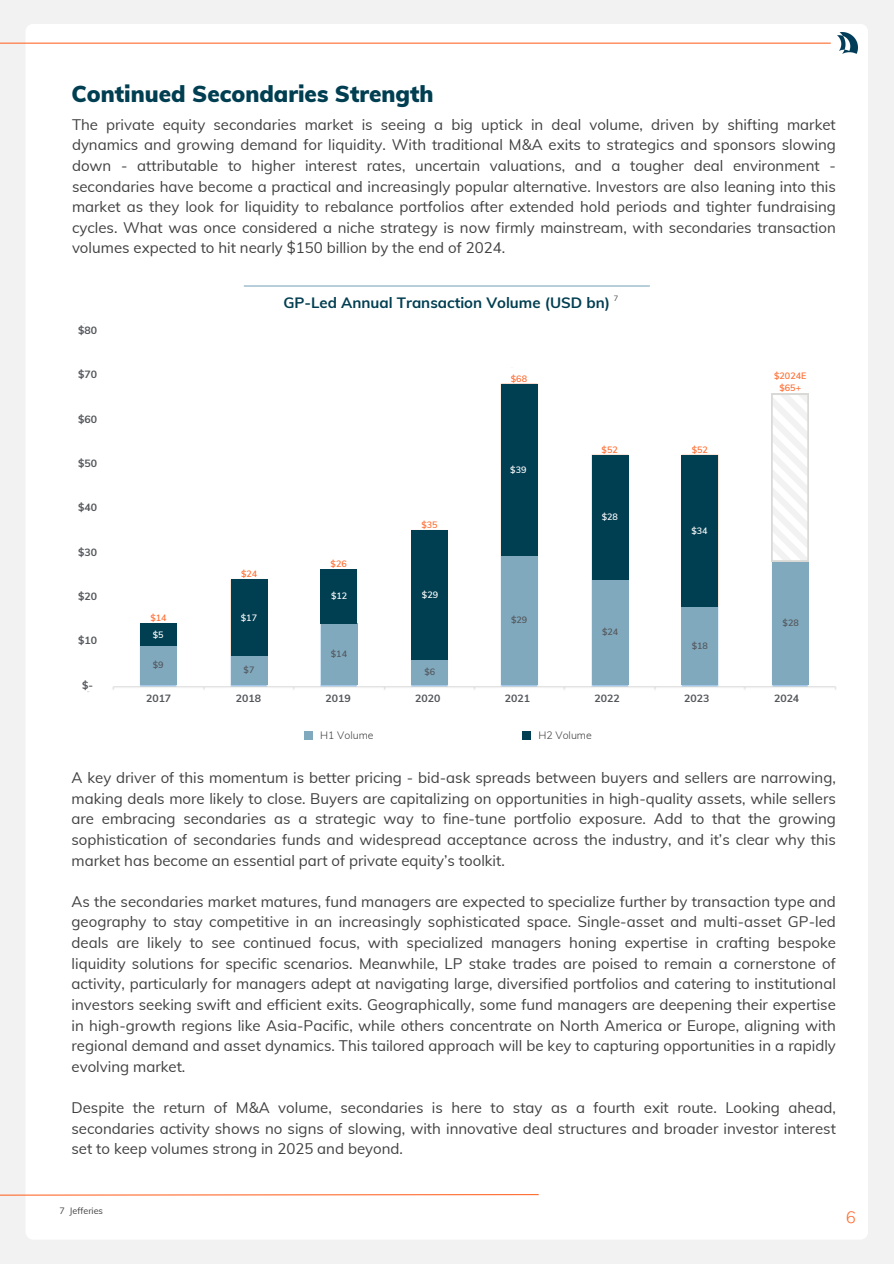
<style>
.page{position:relative;width:894px;height:1264px;background:#fff}
.page>*{position:absolute;margin:0;border:0;box-sizing:border-box;transform-origin:0 0}
.t1{font:900 22.5px "Muli";color:#003e51}
.t2{font:15px/20.5px "Muli";color:#404040;text-align:justify}
.t3{font:700 15px "Muli";color:#003e51}
.t4{font:700 10.5px "Muli";color:#53565a}
.t5{font:300 10.5px "Muli";color:#404040}
.t6{font:600 9px/12px "Muli";color:#ff6c2f;text-align:center}
.t7{font:600 9px "Muli";color:#53565a}
.t8{font:600 9px "Muli";color:#fff}
.t9{font:9px "Muli";color:#404040}
.t10{font:7.5px "Muli";color:#404040}
</style>
<div class="page">
<div style="left:0;top:0;width:893px;height:1263px;background:#f2f2f2"></div>
<div style="left:26px;top:24px;width:841px;height:1215px;background:#fff"></div>
<svg style="left:0;top:1193px;width:539px;height:3px"></svg>
<hr style="left:0;top:43px;width:830px;height:1px;background:#ff6c2f">
<img style="left:837px;top:33px;width:20px;height:20px">
<hr style="left:244px;top:285px;width:405px;height:1px;background:#80a9be">
<div style="left:72px;top:319px;width:773px;height:390px;background:#fff"></div>
<div style="left:304px;top:731px;width:9px;height:9px;background:#80a9be"></div>
<div style="left:522px;top:731px;width:9px;height:9px;background:#003e51"></div>
<div style="left:74px;top:324px;width:27px;height:367px;background:#fff"></div>
<div style="left:140px;top:691px;width:666px;height:18px;background:#fff"></div>
<div style="left:140px;top:645px;width:37px;height:40px;background:#80a9be"></div>
<div style="left:140px;top:623px;width:37px;height:22px;background:#003e51"></div>
<div style="left:230px;top:655px;width:37px;height:30px;background:#80a9be"></div>
<div style="left:320px;top:623px;width:37px;height:62px;background:#80a9be"></div>
<div style="left:411px;top:659px;width:37px;height:26px;background:#80a9be"></div>
<div style="left:500px;top:555px;width:37px;height:130px;background:#80a9be"></div>
<div style="left:591px;top:579px;width:37px;height:106px;background:#80a9be"></div>
<div style="left:681px;top:606px;width:36px;height:79px;background:#80a9be"></div>
<div style="left:772px;top:561px;width:36px;height:123px;background:#80a9be"></div>
<div style="left:230px;top:579px;width:37px;height:76px;background:#003e51"></div>
<div style="left:320px;top:569px;width:37px;height:54px;background:#003e51"></div>
<div style="left:411px;top:530px;width:37px;height:129px;background:#003e51"></div>
<div style="left:501px;top:384px;width:36px;height:171px;background:#003e51"></div>
<div style="left:591px;top:455px;width:37px;height:124px;background:#003e51"></div>
<div style="left:681px;top:455px;width:37px;height:151px;background:#003e51"></div>
<svg style="left:771px;top:394px;width:37px;height:167px"></svg>
<div style="left:141px;top:606px;width:37px;height:17px;background:#fff"></div>
<div style="left:230px;top:561px;width:37px;height:14px;background:#fff"></div>
<div style="left:320px;top:551px;width:37px;height:17px;background:#fff"></div>
<div style="left:411px;top:511px;width:36px;height:17px;background:#fff"></div>
<div style="left:501px;top:368px;width:37px;height:14px;background:#fff"></div>
<div style="left:588px;top:435px;width:37px;height:14px;background:#fff"></div>
<div style="left:681px;top:435px;width:37px;height:18px;background:#fff"></div>
<div style="left:771px;top:361px;width:36px;height:30px;background:#fff"></div>
<svg style="left:846px;top:1211px;width:9px;height:12px"></svg>
<h4 class="t1" style="left:71px;top:79px;width:363px">Continued Secondaries Strength</h4>
<h4 class="t2" style="left:72px;top:114px;width:765px">The private equity secondaries market is seeing a big uptick in deal volume, driven by shifting market dynamics and growing demand for liquidity. With traditional M&amp;A exits to strategics and sponsors slowing down - attributable to higher interest rates, uncertain valuations, and a tougher deal environment - secondaries have become a practical and increasingly popular alternative. Investors are also leaning into this market as they look for liquidity to rebalance portfolios after extended hold periods and tighter fundraising cycles. What was once considered a niche strategy is now firmly mainstream, with secondaries transaction volumes expected to hit nearly $150 billion by the end of 2024.</h4>
<h4 class="t4" style="left:78px;top:323px;width:20px">$80</h4>
<h4 class="t4" style="left:78px;top:368px;width:20px">$70</h4>
<h4 class="t4" style="left:78px;top:412px;width:20px">$60</h4>
<h4 class="t4" style="left:78px;top:456px;width:20px">$50</h4>
<h4 class="t4" style="left:78px;top:501px;width:20px">$40</h4>
<h4 class="t4" style="left:78px;top:545px;width:20px">$30</h4>
<p class="t4" style="left:78px;top:589px;width:20px">$20</p>
<p class="t4" style="left:78px;top:633px;width:20px">$10</p>
<h2 class="t4" style="left:82px;top:678px;width:12px">$-</h2>
<p class="t6" style="left:150px;top:612px;width:18px">$14</p>
<p class="t8" style="left:153px;top:628px;width:12px">$5</p>
<p class="t7" style="left:153px;top:659px;width:12px">$9</p>
<p class="t6" style="left:241px;top:568px;width:18px">$24</p>
<p class="t8" style="left:241px;top:611px;width:18px">$17</p>
<h6 class="t7" style="left:243px;top:664px;width:12px">$7</h6>
<h3 class="t10" style="left:613px;top:293px;width:6px">7</h3>
<h1 class="t3" style="left:283px;top:292px;width:328px">GP-Led Annual Transaction Volume (USD bn)</h1>
<p class="t6" style="left:330px;top:557px;width:18px">$26</p>
<p class="t6" style="left:421px;top:518px;width:18px">$35</p>
<p class="t8" style="left:331px;top:590px;width:18px">$12</p>
<p class="t8" style="left:422px;top:588px;width:18px">$29</p>
<p class="t7" style="left:331px;top:648px;width:18px">$14</p>
<p class="t7" style="left:424px;top:666px;width:12px">$6</p>
<p class="t6" style="left:510px;top:372px;width:18px">$68</p>
<p class="t8" style="left:510px;top:463px;width:18px">$39</p>
<p class="t7" style="left:511px;top:614px;width:18px">$29</p>
<p class="t6" style="left:601px;top:444px;width:18px">$52</p>
<p class="t6" style="left:691px;top:443px;width:18px">$52</p>
<p class="t8" style="left:601px;top:511px;width:18px">$28</p>
<h4 class="t7" style="left:602px;top:626px;width:18px">$24</h4>
<p class="t8" style="left:691px;top:524px;width:18px">$34</p>
<h4 class="t7" style="left:691px;top:639px;width:18px">$18</h4>
<p class="t6" style="left:774px;top:370px;width:34px">$2024E $65+</p>
<h4 class="t7" style="left:782px;top:617px;width:18px">$28</h4>
<h4 class="t4" style="left:146px;top:691px;width:27px">2017</h4>
<h4 class="t4" style="left:236px;top:691px;width:27px">2018</h4>
<p class="t4" style="left:325px;top:691px;width:27px">2019</p>
<p class="t4" style="left:415px;top:691px;width:27px">2020</p>
<p class="t4" style="left:504px;top:691px;width:27px">2021</p>
<p class="t4" style="left:594px;top:691px;width:27px">2022</p>
<p class="t4" style="left:684px;top:691px;width:27px">2023</p>
<p class="t4" style="left:773px;top:691px;width:27px">2024</p>
<h3 class="t5" style="left:320px;top:728px;width:55px">H1 Volume</h3>
<p class="t5" style="left:538px;top:728px;width:55px">H2 Volume</p>
<h4 class="t2" style="left:71px;top:767px;width:765px">A key driver of this momentum is better pricing - bid-ask spreads between buyers and sellers are narrowing, making deals more likely to close. Buyers are capitalizing on opportunities in high-quality assets, while sellers are embracing secondaries as a strategic way to fine-tune portfolio exposure. Add to that the growing sophistication of secondaries funds and widespread acceptance across the industry, and it’s clear why this market has become an essential part of private equity’s toolkit.</h4>
<h4 class="t2" style="left:71px;top:890px;width:765px">As the secondaries market matures, fund managers are expected to specialize further by transaction type and geography to stay competitive in an increasingly sophisticated space. Single-asset and multi-asset GP-led deals are likely to see continued focus, with specialized managers honing expertise in crafting bespoke liquidity solutions for specific scenarios. Meanwhile, LP stake trades are poised to remain a cornerstone of activity, particularly for managers adept at navigating large, diversified portfolios and catering to institutional investors seeking swift and efficient exits. Geographically, some fund managers are deepening their expertise in high-growth regions like Asia-Pacific, while others concentrate on North America or Europe, aligning with regional demand and asset dynamics. This tailored approach will be key to capturing opportunities in a rapidly evolving market.</h4>
<h5 class="t2" style="left:71px;top:1097px;width:765px">Despite the return of M&amp;A volume, secondaries is here to stay as a fourth exit route. Looking ahead, secondaries activity shows no signs of slowing, with innovative deal structures and broader investor interest set to keep volumes strong in 2025 and beyond.</h5>
<h5 class="t9" style="left:59px;top:1204px;width:45px">7 Jefferies</h5>
</div>
